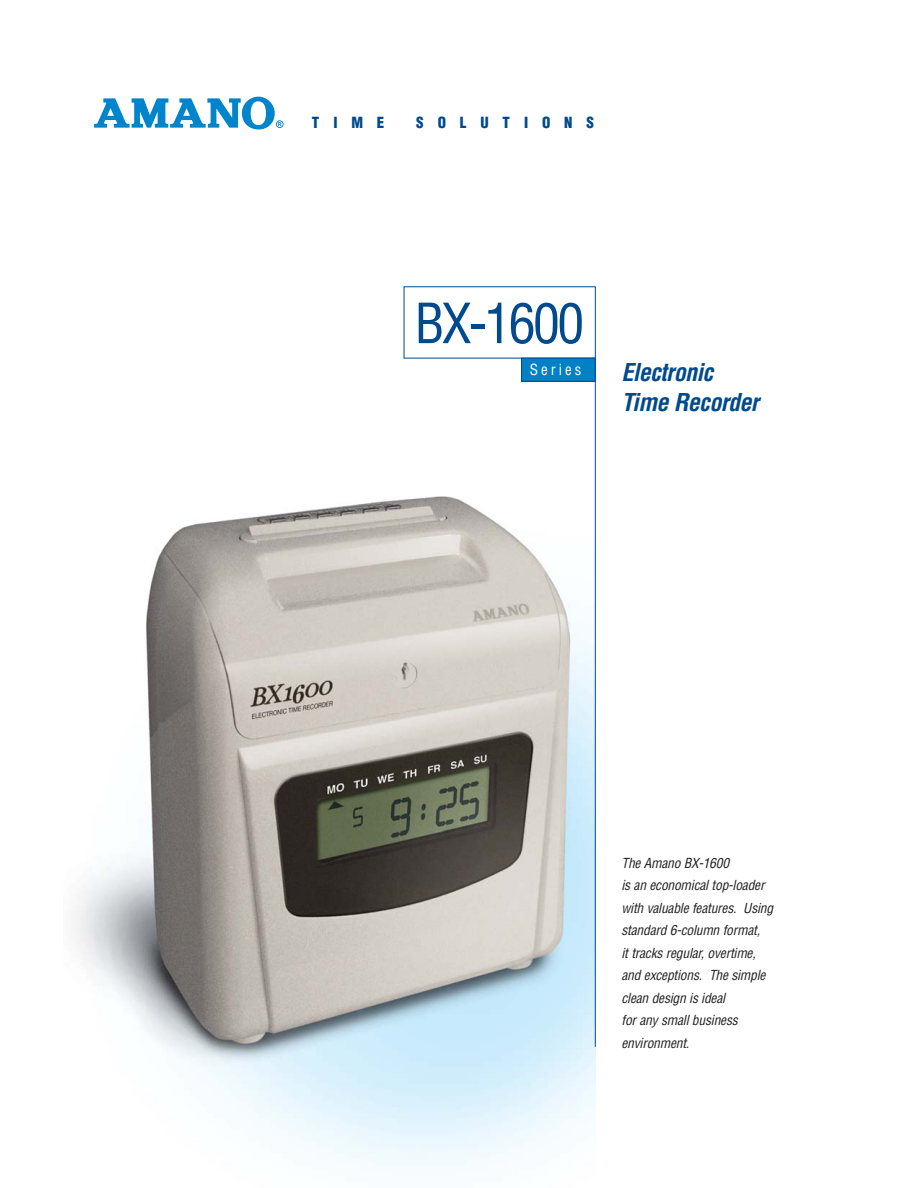
<style>
.page{position:relative;width:918px;height:1188px;background:#fff}
.page>*{position:absolute;margin:0;border:0;box-sizing:border-box;transform-origin:0 0}
.t1{font:condensed 54px "Helvetica";letter-spacing:-.05em;color:#004a8d}
.t2{font:italic 700 condensed 24px/30px "Helvetica";color:#004a8d}
.t3{font:900 condensed 15px "Helvetica";letter-spacing:.925em;color:#004a8d}
.t4{font:condensed 15px "Helvetica";letter-spacing:.2em;color:#fff}
.t5{font:italic condensed 13.5px/22.5px "Helvetica";color:#231f20}
</style>
<div class="page">
<img style="left:75px;top:450px;width:520px;height:715px">
<hr style="left:595px;top:325px;width:1px;height:722px;background:#004a8d">
<div style="left:521px;top:358px;width:74px;height:23px;background:#0081c6"></div>
<div style="left:521px;top:358px;width:75px;height:24px;border:1px solid #004a8d"></div>
<svg style="left:94px;top:97px;width:190px;height:32px"></svg>
<p class="t3" style="left:312px;top:117px;width:74px">TIME</p>
<p class="t3" style="left:416px;top:117px;width:179px">SOLUTIONS</p>
<p class="t1" style="left:414px;top:303px;width:171px">BX-1600</p>
<p class="t4" style="left:530px;top:364px;width:53px">Series</p>
<p class="t2" style="left:621px;top:359px;width:144px">Electronic<br>Time Recorder</p>
<p class="t5" style="left:621px;top:853px;width:156px">The Amano BX-1600<br>is an economicaltop-loader with valuable features. Using standard 6-column format, ittracks regular,overtime, and exceptions. The simple clean design is ideal<br>forany smallbusiness environment.</p>
</div>
